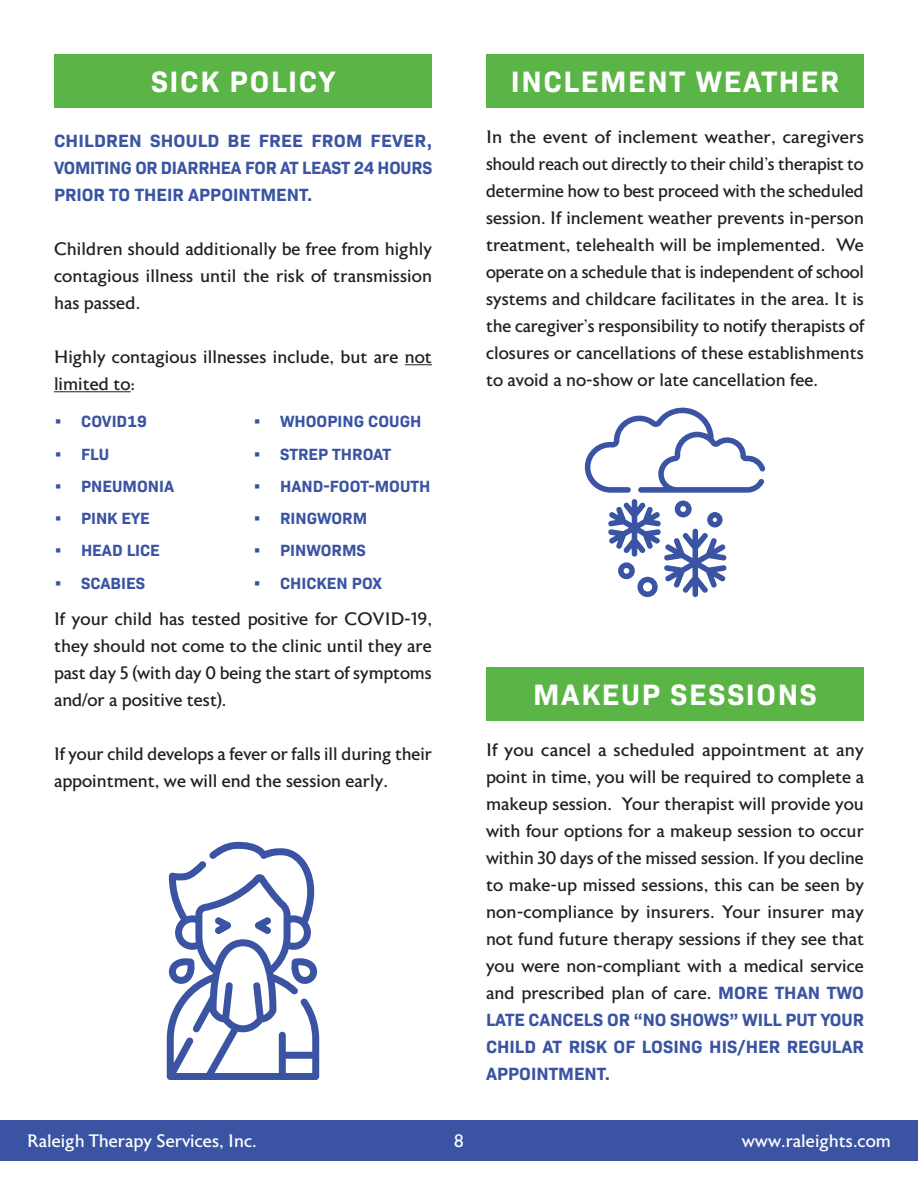
<style>
.page{position:relative;width:918px;height:1188px;background:#fff}
.page>*{position:absolute;margin:0;border:0;box-sizing:border-box;transform-origin:0 0}
.t1{font:700 30px "Bio Sans";letter-spacing:.055em;color:#fff}
.fixed_spacing{font:18px/27px "Astoria";color:#231f20;text-align:justify}
.fixed_spacing-2{font:700 18px/27px "Bio Sans";letter-spacing:-.005em;color:#3a54a3;text-align:justify}
.t2{font:18px "Astoria";color:#fff}
.t3{font:700 16.5px "Bio Sans";color:#3a54a3}
.s1{font-family:"Bio Sans";font-weight:700;color:#3a54a3}
</style>
<div class="page">
<div style="left:0;top:1120px;width:918px;height:41px;background:#3a54a3"></div>
<div style="left:54px;top:54px;width:378px;height:54px;background:#5ab546"></div>
<div style="left:486px;top:54px;width:378px;height:54px;background:#5ab546"></div>
<svg style="left:405px;top:364px;width:27px;height:1px"></svg>
<hr style="left:54px;top:391px;width:77px;height:1px;background:#231f20">
<div style="left:486px;top:667px;width:378px;height:54px;background:#5ab546"></div>
<svg style="left:608px;top:499px;width:119px;height:98px"></svg>
<svg style="left:585px;top:407px;width:181px;height:86px"></svg>
<svg style="left:167px;top:842px;width:152px;height:238px"></svg>
<p class="t1" style="left:151px;top:59px;width:185px">SICK POLICY</p>
<p class="t1" style="left:511px;top:59px;width:330px">INCLEMENT WEATHER</p>
<p class="fixed_spacing-2" style="left:54px;top:126px;width:380px">CHILDREN SHOULD BE FREE FROM FEVER, VOMITING OR DIARRHEA FOR AT LEAST 24 HOURS PRIOR TO THEIR APPOINTMENT.</p>
<p class="fixed_spacing" style="left:54px;top:236px;width:380px">Children should additionally be free from highly contagious illness until the risk of transmission has passed.</p>
<p class="fixed_spacing" style="left:54px;top:344px;width:379px">Highly contagious illnesses include, but are not limited to:</p>
<p class="t3" style="left:253px;top:409px;width:170px">• WHOOPING COUGH</p>
<p class="t3" style="left:253px;top:441px;width:139px">• STREP THROAT</p>
<p class="t3" style="left:253px;top:474px;width:179px">• HAND-FOOT-MOUTH</p>
<p class="t3" style="left:253px;top:506px;width:116px">• RINGWORM</p>
<p class="t3" style="left:253px;top:538px;width:114px">• PINWORMS</p>
<p class="t3" style="left:253px;top:570px;width:130px">• CHICKEN POX</p>
<p class="fixed_spacing" style="left:54px;top:606px;width:380px">If your child has tested positive for COVID-19, they should not come to the clinic until they are past day 5 (with day 0 being the start of symptoms and/or a positive test).</p>
<p class="fixed_spacing" style="left:54px;top:741px;width:379px">If your child develops a fever or falls ill during their appointment, we will end the session early.</p>
<p class="t3" style="left:54px;top:409px;width:94px">• COVID19</p>
<p class="t3" style="left:54px;top:441px;width:57px">• FLU</p>
<p class="t3" style="left:54px;top:474px;width:122px">• PNEUMONIA</p>
<p class="t3" style="left:54px;top:506px;width:97px">• PINK EYE</p>
<p class="t3" style="left:54px;top:538px;width:108px">• HEAD LICE</p>
<p class="t3" style="left:54px;top:570px;width:93px">• SCABIES</p>
<p class="fixed_spacing" style="left:486px;top:124px;width:380px">In the event of inclement weather, caregivers should reach out directly to their child’s therapist to determine how to best proceed with the scheduled session. If inclement weather prevents in-person treatment, telehealth will be implemented. We operate on a schedule that is independent of school systems and childcare facilitates in the area. It is the caregiver’s responsibility to notify therapists of closures or cancellations of these establishments to avoid a no-show or late cancellation fee.</p>
<p class="t1" style="left:533px;top:672px;width:285px">MAKEUP SESSIONS</p>
<p class="fixed_spacing" style="left:486px;top:737px;width:380px">If you cancel a scheduled appointment at any point in time, you will be required to complete a makeup session. Your therapist will provide you with four options for a makeup session to occur within 30 days of the missed session. If you decline to make-up missed sessions, this can be seen by non-compliance by insurers. Your insurer may not fund future therapy sessions if they see that you were non-compliant with a medical service and prescribed plan of care. <span class="s1">MORE THAN TWO LATE CANCELS OR “NO SHOWS” WILL PUT YOUR CHILD AT RISK OF LOSING HIS/HER REGULAR APPOINTMENT.</span></p>
<p class="t2" style="left:27px;top:1132px;width:231px">Raleigh Therapy Services, Inc.</p>
<p class="t2" style="left:454px;top:1132px;width:12px">8</p>
<p class="t2" style="left:742px;top:1132px;width:151px">www.raleights.com</p>
</div>
